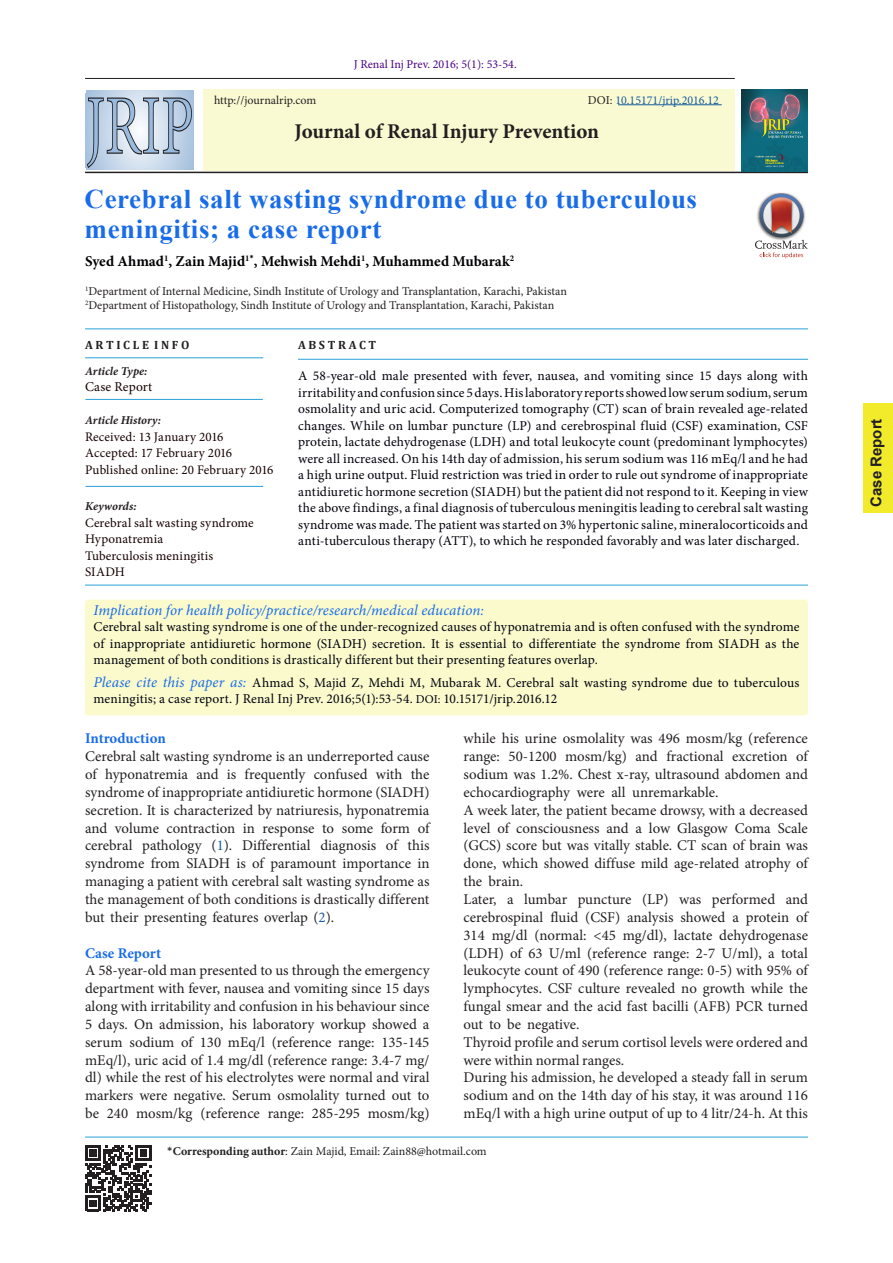
<style>
.page{position:relative;width:893px;height:1263px;background:#fff}
.page>*{position:absolute;margin:0;border:0;box-sizing:border-box;transform-origin:0 0}
.t1{font:700 27px/30px "Times New Roman";letter-spacing:.02em;color:#196ce8}
.t2{font:700 21px "Minion Pro";letter-spacing:-.005em;color:#231f20}
.abstract{font:italic 15px "Minion Pro";letter-spacing:.005em;color:#196ce8}
.t3{font:700 15px "Minion Pro";color:#000004}
.t4{font:700 15px "Arial";color:#231f20}
.t5{font:14.85px/17.9px "Minion Pro";color:#231f20;text-align:justify}
.t6{font:700 14.85px "Minion Pro";color:#196ce8}
.abstract-2{font:13.5px/16.5px "Minion Pro";letter-spacing:.005em;color:#00000b;text-align:justify}
.t7{font:13.5px "Minion Pro";letter-spacing:.01em;color:#170000}
.t8{font:13.05px "Minion Pro";letter-spacing:.01em;color:#170000}
.t9{font:12px "Minion Pro";letter-spacing:-.005em;color:#231f20}
.t10{font:italic 700 12px "Minion Pro";color:#231f20}
.t11{font:12px "Minion Pro";color:#4b0082}
.t12{font:12px "Minion Pro";color:#175d9e}
.t13{font:700 12px "Cambria";color:#231f20}
.s1{color:#231f20}
.s2{font-style:italic;font-size:15px;color:#196ce8}
.s3{font-size:12px}
.s4{color:#175d9e}
.s5{font-family:"Calibri"}
.s6{font-weight:700}
</style>
<div class="page">
<hr style="left:85px;top:172px;width:723px;height:1px;background:#231f20">
<hr style="left:85px;top:1137px;width:723px;height:1px;background:#28a0da">
<hr style="left:85px;top:78px;width:650px;height:1px;background:#231f20">
<div style="left:203px;top:89px;width:532px;height:82px;background:#fafad2"></div>
<img style="left:741px;top:89px;width:66px;height:82px">
<hr style="left:618px;top:104px;width:104px;height:1px;background:#175d9e">
<svg style="left:86px;top:90px;width:107px;height:80px"></svg>
<svg style="left:87px;top:97px;width:105px;height:71px;background:#b0c0d3"></svg>
<div style="left:85px;top:600px;width:723px;height:115px;background:#fafacd;border-radius:3px"></div>
<svg style="left:85px;top:1145px;width:66px;height:66px"></svg>
<hr style="left:298px;top:359px;width:510px;height:1px;background:#28a0da">
<hr style="left:85px;top:328px;width:723px;height:1px;background:#28a0da">
<hr style="left:85px;top:585px;width:723px;height:1px;background:#28a0da">
<hr style="left:85px;top:357px;width:178px;height:1px;background:#28a0da">
<hr style="left:85px;top:486px;width:178px;height:1px;background:#28a0da">
<hr style="left:85px;top:399px;width:178px;height:1px;background:#28a0da">
<div style="left:863px;top:403px;width:30px;height:110px;background:#f1eb2b"></div>
<img style="left:772px;top:193px;width:18px;height:1px">
<svg style="left:755px;top:194px;width:53px;height:64px"></svg>
<p class="t11" style="left:354px;top:56px;width:165px">J Renal Inj Prev. 2016; 5(1): 53-54.</p>
<p class="t9" style="left:214px;top:92px;width:104px">http://journalrip.com</p>
<p class="t12" style="left:588px;top:92px;width:133px"><span class="s1">DOI:</span> 10.15171/jrip.2016.12</p>
<p class="t2" style="left:295px;top:116px;width:306px">Journal of Renal Injury Prevention</p>
<p class="t1" style="left:85px;top:183px;width:614px">Cerebral salt wasting syndrome due to tuberculous meningitis; a case report</p>
<p class="t3" style="left:85px;top:251px;width:430px">Syed Ahmad<sup>1</sup>, Zain Majid<sup>1</sup><sup>*</sup>, Mehwish Mehdi<sup>1</sup>, Muhammed Mubarak<sup>2</sup></p>
<p class="t9" style="left:85px;top:283px;width:483px"><sup>1</sup>Department of Internal Medicine, Sindh Institute of Urology and Transplantation, Karachi, Pakistan</p>
<p class="t9" style="left:85px;top:298px;width:471px"><sup>2</sup>Department of Histopathology, Sindh Institute of Urology and Transplantation, Karachi, Pakistan</p>
<p class="t13" style="left:85px;top:336px;width:106px">A R T I C L E I N F O</p>
<p class="t10" style="left:85px;top:362px;width:64px">Article Type:</p>
<p class="t7" style="left:85px;top:378px;width:69px">Case Report</p>
<p class="t10" style="left:85px;top:412px;width:78px">Article History:</p>
<p class="t8" style="left:85px;top:428px;width:140px">Received: 13 January 2016</p>
<p class="t8" style="left:85px;top:444px;width:149px">Accepted: 17 February 2016</p>
<p class="t8" style="left:85px;top:461px;width:190px">Published online: 20 February 2016</p>
<p class="t10" style="left:85px;top:498px;width:53px">Keywords:</p>
<p class="t8" style="left:85px;top:514px;width:170px">Cerebral salt wasting syndrome</p>
<p class="t8" style="left:85px;top:530px;width:80px">Hyponatremia</p>
<p class="t8" style="left:85px;top:547px;width:130px">Tuberculosis meningitis</p>
<p class="t8" style="left:85px;top:563px;width:41px">SIADH</p>
<p class="t13" style="left:298px;top:337px;width:80px">A B S T R A C T</p>
<p class="abstract-2" style="left:298px;top:368px;width:511px">A 58-year-old male presented with fever, nausea, and vomiting since 15 days along with irritability and confusion since 5 days. His laboratory reports showed low serum sodium, serum osmolality and uric acid. Computerized tomography (CT) scan of brain revealed age-related changes. While on lumbar puncture (LP) and cerebrospinal fluid (CSF) examination, CSF protein, lactate dehydrogenase (LDH) and total leukocyte count (predominant lymphocytes) were all increased. On his 14th day of admission, his serum sodium was 116 mEq/l and he had a high urine output. Fluid restriction was tried in order to rule out syndrome of inappropriate antidiuretic hormone secretion (SIADH) but the patient did not respond to it. Keeping in view the above findings, a final diagnosis of tuberculous meningitis leading to cerebral salt wasting syndrome was made. The patient was started on 3% hypertonic saline, mineralocorticoids and anti-tuberculous therapy (ATT), to which he responded favorably and was later discharged.</p>
<p class="abstract" style="left:94px;top:600px;width:392px">Implication for health policy/practice/research/medical education:</p>
<p class="abstract-2" style="left:94px;top:619px;width:707px">Cerebral salt wasting syndrome is one of the under-recognized causes of hyponatremia and is often confused with the syndrome of inappropriate antidiuretic hormone (SIADH) secretion. It is essential to differentiate the syndrome from SIADH as the management of both conditions is drastically different but their presenting features overlap.</p>
<p class="abstract-2" style="left:94px;top:674px;width:707px"><span class="s2">Please cite this paper as:</span> Ahmad S, Majid Z, Mehdi M, Mubarak M. Cerebral salt wasting syndrome due to tuberculous meningitis; a case report. J Renal Inj Prev. 2016;5(1):53-54. <span class="s3">DOI:</span> 10.15171/jrip.2016.12</p>
<p class="t6" style="left:85px;top:728px;width:82px">Introduction</p>
<p class="t5" style="left:85px;top:747px;width:346px">Cerebral salt wasting syndrome is an underreported cause of hyponatremia and is frequently confused with the syndrome of inappropriate antidiuretic hormone (SIADH) secretion. It is characterized by natriuresis, hyponatremia and volume contraction in response to some form of cerebral pathology (<span class="s4">1</span>). Differential diagnosis of this syndrome from SIADH is of paramount importance in managing a patient with cerebral salt wasting syndrome as the management of both conditions is drastically different but their presenting features overlap (<span class="s4">2</span>).</p>
<p class="t6" style="left:85px;top:942px;width:78px">Case Report</p>
<p class="t5" style="left:85px;top:962px;width:346px">A 58-year-old man presented to us through the emergency department with fever, nausea and vomiting since 15 days along with irritability and confusion in his behaviour since 5 days. On admission, his laboratory workup showed a serum sodium of 130 mEq/l (reference range: 135-145 mEq/l), uric acid of 1.4 mg/dl (reference range: 3.4-7 mg/ dl) while the rest of his electrolytes were normal and viral markers were negative. Serum osmolality turned out to be 240 mosm/kg (reference range: 285-295 mosm/kg)</p>
<p class="t5" style="left:463px;top:730px;width:346px">while his urine osmolality was 496 mosm/kg (reference range: 50-1200 mosm/kg) and fractional excretion of sodium was 1.2%. Chest x-ray, ultrasound abdomen and echocardiography were all unremarkable.</p>
<p class="t5" style="left:463px;top:801px;width:346px">A week later, the patient became drowsy, with a decreased level of consciousness and a low Glasgow Coma Scale (GCS) score but was vitally stable. CT scan of brain was done, which showed diffuse mild age-related atrophy of the brain.</p>
<p class="t5" style="left:463px;top:890px;width:346px">Later, a lumbar puncture (LP) was performed and cerebrospinal fluid (CSF) analysis showed a protein of 314 mg/dl (normal: &lt;45 mg/dl), lactate dehydrogenase (LDH) of 63 U/ml (reference range: 2-7 U/ml), a total leukocyte count of 490 (reference range: 0-5) with 95% of lymphocytes. CSF culture revealed no growth while the fungal smear and the acid fast bacilli (AFB) PCR turned out to be negative.</p>
<p class="t5" style="left:463px;top:1033px;width:346px">Thyroid profile and serum cortisol levels were ordered and were within normal ranges.</p>
<p class="t5" style="left:463px;top:1069px;width:346px">During his admission, he developed a steady fall in serum sodium and on the 14th day of his stay, it was around 116 mEq/l with a high urine output of up to 4 litr/24-h. At this</p>
<p class="t9" style="left:167px;top:1143px;width:322px"><span class="s5">*</span><span class="s6">Corresponding author</span>: Zain Majid, Email: Zain88@hotmail.com</p>
<p class="t4" style="left:866px;top:507px;width:90px;rotate:-90deg">Case Report</p>
</div>
